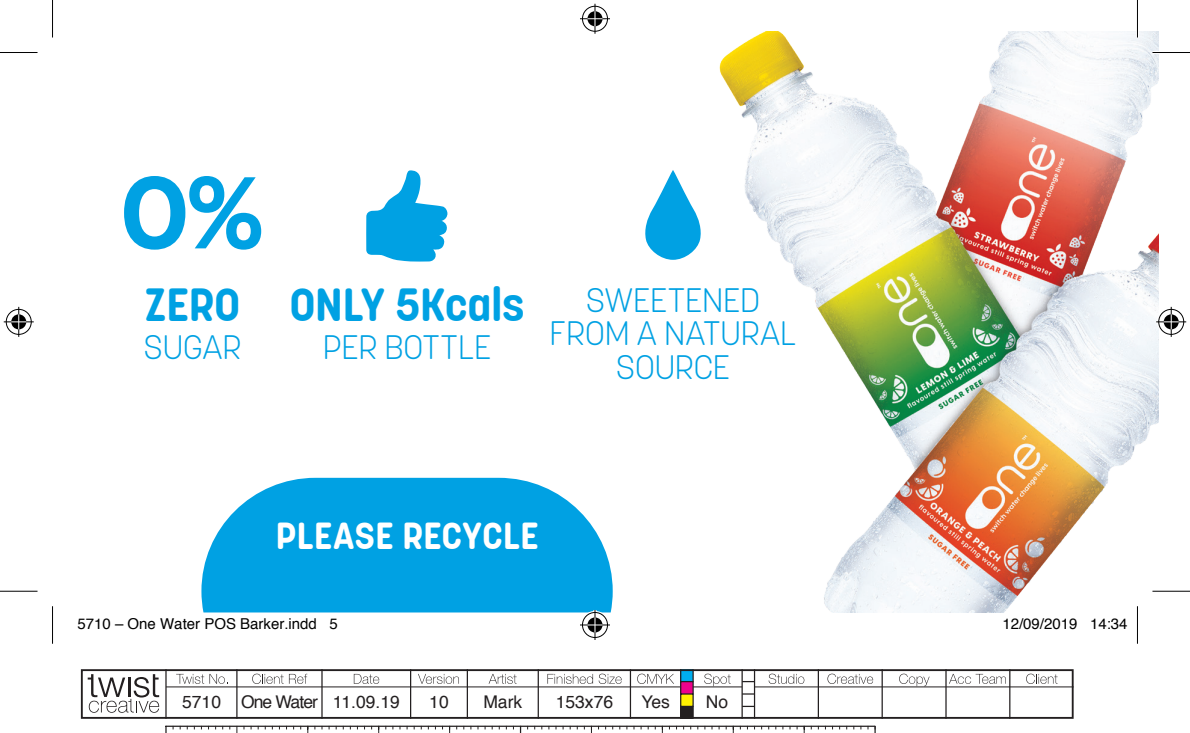
<style>
.page{position:relative;width:1190px;height:733px;background:#fff}
.page>*{position:absolute;margin:0;border:0;box-sizing:border-box;transform-origin:0 0}
.t1{font:700 98.75px "Wes FY";color:#00a1e3}
.t2{font:700 46.25px "Korolev Rounded";letter-spacing:-.02em;color:#00a1e3}
.t3{font:700 37.5px "Korolev Rounded";letter-spacing:-.005em;color:#fff}
.t4{font:300 33.75px/33.8px "Korolev Rounded";letter-spacing:-.005em;color:#00a1e3;text-align:center}
.t5{font:17.5px "Helvetica";letter-spacing:-.05em;color:#231f20}
.t6{font:17.5px "Helvetica";color:#231f20}
.t7{font:15px "Helvetica";color:#000}
</style>
<div class="page">
<svg style="left:88px;top:674px;width:71px;height:39px"></svg>
<hr style="left:165px;top:669px;width:2px;height:50px;background:#231f20">
<hr style="left:236px;top:669px;width:1px;height:50px;background:#231f20">
<hr style="left:321px;top:669px;width:1px;height:50px;background:#231f20">
<hr style="left:410px;top:669px;width:1px;height:50px;background:#231f20">
<hr style="left:466px;top:669px;width:2px;height:50px;background:#231f20">
<hr style="left:537px;top:669px;width:2px;height:50px;background:#231f20">
<hr style="left:629px;top:669px;width:2px;height:50px;background:#231f20">
<svg style="left:176px;top:674px;width:52px;height:10px"></svg>
<svg style="left:252px;top:674px;width:31px;height:10px"></svg>
<svg style="left:289px;top:674px;width:18px;height:10px"></svg>
<svg style="left:354px;top:674px;width:25px;height:10px"></svg>
<svg style="left:418px;top:674px;width:41px;height:10px"></svg>
<svg style="left:488px;top:674px;width:28px;height:10px"></svg>
<svg style="left:547px;top:674px;width:74px;height:10px"></svg>
<svg style="left:637px;top:674px;width:37px;height:10px"></svg>
<hr style="left:741px;top:669px;width:1px;height:50px;background:#231f20">
<hr style="left:753px;top:669px;width:2px;height:50px;background:#231f20">
<hr style="left:817px;top:669px;width:1px;height:50px;background:#231f20">
<svg style="left:704px;top:674px;width:26px;height:12px"></svg>
<svg style="left:768px;top:674px;width:35px;height:10px"></svg>
<hr style="left:881px;top:669px;width:1px;height:50px;background:#231f20">
<svg style="left:827px;top:674px;width:46px;height:10px"></svg>
<hr style="left:945px;top:669px;width:1px;height:50px;background:#231f20">
<svg style="left:899px;top:674px;width:30px;height:12px"></svg>
<hr style="left:1009px;top:669px;width:1px;height:50px;background:#231f20">
<svg style="left:949px;top:674px;width:56px;height:10px"></svg>
<svg style="left:1026px;top:674px;width:31px;height:10px"></svg>
<hr style="left:166px;top:686px;width:576px;height:1px;background:#231f20">
<hr style="left:754px;top:686px;width:319px;height:1px;background:#231f20">
<hr style="left:165px;top:725px;width:710px;height:2px;background:#231f20">
<svg style="left:165px;top:727px;width:2px;height:6px"></svg>
<svg style="left:742px;top:693px;width:12px;height:1px"></svg>
<div style="left:680px;top:706px;width:13px;height:13px;background:#231f20"></div>
<div style="left:680px;top:694px;width:13px;height:12px;background:#fff101"></div>
<svg style="left:681px;top:682px;width:11px;height:11px"></svg>
<div style="left:680px;top:669px;width:13px;height:12px;background:#00aeef"></div>
<hr style="left:680px;top:669px;width:1px;height:50px;background:#231f20">
<hr style="left:692px;top:669px;width:1px;height:50px;background:#231f20">
<div style="left:81px;top:669px;width:992px;height:50px;border:2px solid #231f20"></div>
<svg style="left:201px;top:478px;width:411px;height:134px;background:#19aae5"></svg>
<svg style="left:366px;top:170px;width:81px;height:92px"></svg>
<svg style="left:645px;top:170px;width:56px;height:90px"></svg>
<img style="left:719px;top:31px;width:439px;height:581px">
<hr style="left:1152px;top:51px;width:37px;height:3px;background:#fff">
<hr style="left:1152px;top:590px;width:37px;height:3px;background:#fff">
<hr style="left:1135px;top:0;width:3px;height:38px;background:#fff">
<hr style="left:1135px;top:606px;width:3px;height:38px;background:#fff">
<hr style="left:0;top:52px;width:38px;height:1px;background:#000">
<hr style="left:1152px;top:52px;width:37px;height:1px;background:#000">
<hr style="left:0;top:591px;width:38px;height:1px;background:#000">
<hr style="left:1152px;top:591px;width:37px;height:1px;background:#000">
<hr style="left:52px;top:0;width:1px;height:38px;background:#000">
<hr style="left:52px;top:606px;width:1px;height:38px;background:#000">
<hr style="left:1136px;top:0;width:1px;height:38px;background:#000">
<hr style="left:1136px;top:606px;width:1px;height:38px;background:#000">
<div style="left:581px;top:5px;width:28px;height:28px;border:3px solid #fff;border-radius:50%"></div>
<hr style="left:580px;top:17px;width:30px;height:3px;background:#fff">
<hr style="left:593px;top:4px;width:3px;height:30px;background:#fff">
<div style="left:586px;top:10px;width:18px;height:18px;border:3px solid #fff;border-radius:50%"></div>
<div style="left:582px;top:6px;width:25px;height:26px;border:1px solid #000;border-radius:50%"></div>
<hr style="left:580px;top:18px;width:30px;height:1px;background:#000">
<hr style="left:594px;top:4px;width:1px;height:30px;background:#000">
<svg style="left:587px;top:11px;width:15px;height:15px"></svg>
<div style="left:581px;top:611px;width:28px;height:28px;border:3px solid #fff;border-radius:50%"></div>
<hr style="left:580px;top:623px;width:30px;height:3px;background:#fff">
<hr style="left:593px;top:610px;width:3px;height:30px;background:#fff">
<div style="left:586px;top:616px;width:18px;height:18px;border:3px solid #fff;border-radius:50%"></div>
<div style="left:582px;top:612px;width:25px;height:26px;border:1px solid #000;border-radius:50%"></div>
<hr style="left:580px;top:624px;width:30px;height:1px;background:#000">
<hr style="left:594px;top:610px;width:1px;height:30px;background:#000">
<svg style="left:587px;top:617px;width:15px;height:15px"></svg>
<div style="left:5px;top:308px;width:28px;height:28px;border:3px solid #fff;border-radius:50%"></div>
<hr style="left:4px;top:320px;width:30px;height:3px;background:#fff">
<hr style="left:17px;top:307px;width:3px;height:30px;background:#fff">
<div style="left:10px;top:313px;width:18px;height:18px;border:3px solid #fff;border-radius:50%"></div>
<div style="left:6px;top:309px;width:26px;height:26px;border:1px solid #000;border-radius:50%"></div>
<hr style="left:4px;top:321px;width:30px;height:1px;background:#000">
<hr style="left:18px;top:307px;width:1px;height:30px;background:#000">
<svg style="left:11px;top:314px;width:15px;height:15px"></svg>
<div style="left:1156px;top:308px;width:29px;height:28px;border:3px solid #fff;border-radius:50%"></div>
<hr style="left:1156px;top:320px;width:30px;height:3px;background:#fff">
<hr style="left:1169px;top:307px;width:3px;height:30px;background:#fff">
<div style="left:1161px;top:313px;width:19px;height:18px;border:3px solid #fff;border-radius:50%"></div>
<div style="left:1158px;top:309px;width:25px;height:26px;border:1px solid #000;border-radius:50%"></div>
<hr style="left:1156px;top:321px;width:30px;height:1px;background:#000">
<hr style="left:1170px;top:307px;width:1px;height:30px;background:#000">
<svg style="left:1163px;top:314px;width:15px;height:15px"></svg>
<h1 class="t1" style="left:121px;top:151px;width:144px">0%</h1>
<h2 class="t2" style="left:144px;top:278px;width:98px">ZERO</h2>
<h3 class="t4" style="left:144px;top:331px;width:99px">SUGAR</h3>
<h2 class="t2" style="left:289px;top:278px;width:237px">ONLY 5Kcals</h2>
<h3 class="t4" style="left:323px;top:331px;width:170px">PER BOTTLE</h3>
<h3 class="t4" style="left:549px;top:284px;width:248px">SWEETENED<br>FROM A NATURAL<br>SOURCE</h3>
<h3 class="t3" style="left:275px;top:513px;width:265px">PLEASE RECYCLE</h3>
<p class="t7" style="left:78px;top:612px;width:262px">5710 – One Water POS Barker.indd 5</p>
<p class="t7" style="left:1002px;top:612px;width:127px">12/09/2019 14:34</p>
<p class="t5" style="left:182px;top:689px;width:219px">5710 One Water 11.09.19</p>
<p class="t6" style="left:429px;top:689px;width:21px">10</p>
<p class="t6" style="left:483px;top:689px;width:40px">Mark</p>
<p class="t6" style="left:555px;top:689px;width:59px">153x76</p>
<p class="t6" style="left:641px;top:689px;width:30px">Yes</p>
<p class="t6" style="left:705px;top:689px;width:24px">No</p>
</div>
